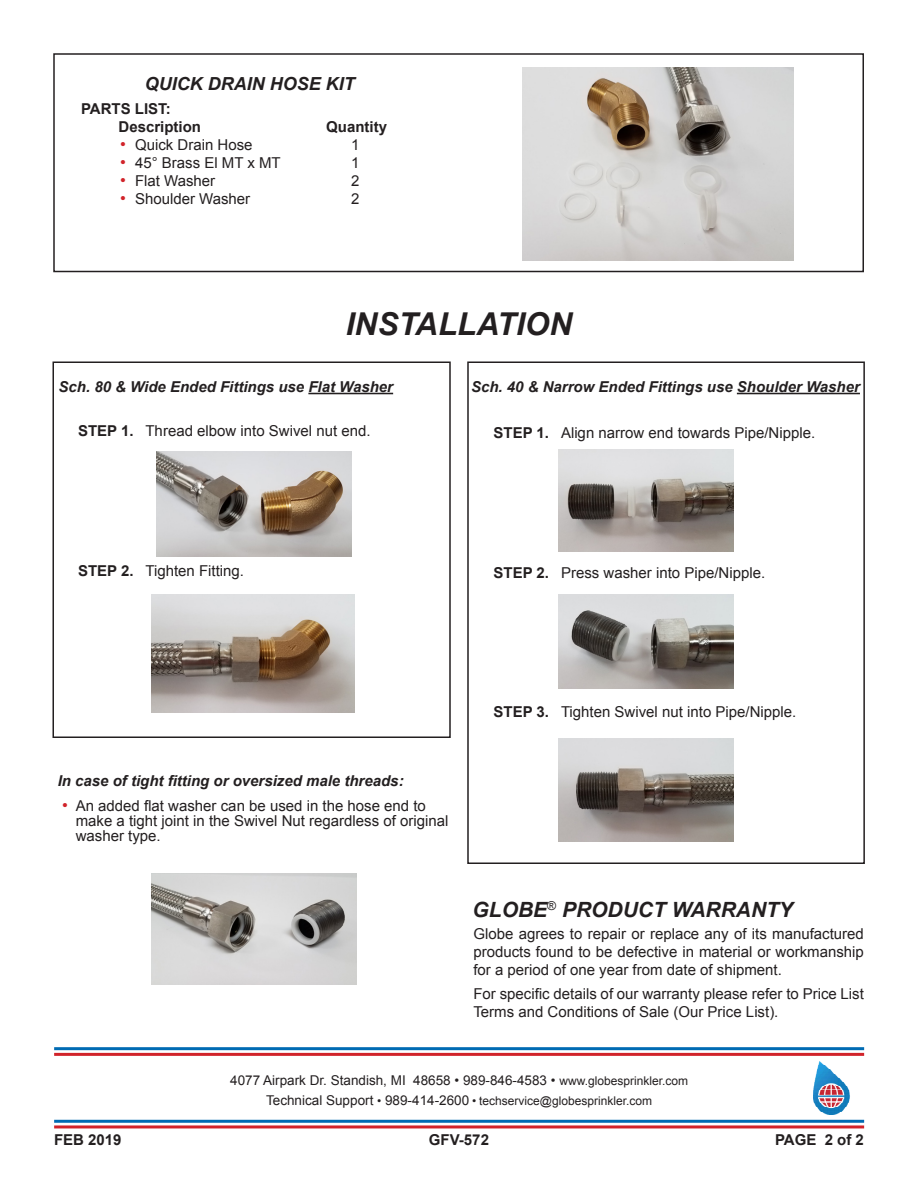
<style>
.page{position:relative;width:918px;height:1188px;background:#fff}
.page>*{position:absolute;margin:0;border:0;box-sizing:border-box;transform-origin:0 0}
.Heading_Center_CM{font:italic 700 31.5px "Arial";color:#231f20}
.Warranty_HeadingCM{font:italic 700 21px "Arial";color:#231f20}
.Heading_Center_CM-2{font:italic 700 18px "Arial";color:#231f20}
.Body_TextCM{font:15px/18px "Arial";color:#231f20}
.Sub_headCM{font:italic 700 15px "Arial";color:#231f20}
.Sub_headCM_2{font:700 15px "Arial";color:#231f20}
.Contact_textCM{font:13.5px "Arial";color:#231f20}
.Contact_textCM-2{font:12px "Arial";color:#231f20}
.s1{font-size:16.5px;color:#d1232a}
.s2{font-weight:700}
.s3{font-size:12px}
.s4{font-size:13.5px}
</style>
<div class="page">
<div style="left:52px;top:362px;width:399px;height:376px;border:2px solid #231f20"></div>
<div style="left:467px;top:362px;width:398px;height:502px;border:2px solid #231f20"></div>
<div style="left:53px;top:53px;width:811px;height:219px;border:2px solid #231f20"></div>
<hr style="left:308px;top:393px;width:85px;height:1px;background:#231f20">
<hr style="left:737px;top:393px;width:123px;height:1px;background:#231f20">
<hr style="left:54px;top:1047px;width:810px;height:3px;background:#006bb3">
<hr style="left:54px;top:1053px;width:810px;height:3px;background:#d1232a">
<hr style="left:54px;top:1120px;width:810px;height:3px;background:#006bb3">
<hr style="left:54px;top:1125px;width:810px;height:3px;background:#d1232a">
<img style="left:813px;top:1061px;width:37px;height:53px">
<img style="left:523px;top:68px;width:270px;height:193px">
<img style="left:157px;top:452px;width:195px;height:104px">
<img style="left:152px;top:594px;width:203px;height:119px">
<img style="left:558px;top:594px;width:176px;height:94px">
<img style="left:558px;top:449px;width:176px;height:103px">
<img style="left:558px;top:738px;width:176px;height:104px">
<img style="left:152px;top:873px;width:205px;height:111px">
<p class="Heading_Center_CM-2" style="left:145px;top:72px;width:212px">QUICK DRAIN HOSE KIT</p>
<p class="Sub_headCM_2" style="left:81px;top:99px;width:91px">PARTS LIST:</p>
<p class="Sub_headCM_2" style="left:119px;top:117px;width:84px">Description</p>
<p class="Sub_headCM_2" style="left:326px;top:117px;width:62px">Quantity</p>
<p class="Body_TextCM" style="left:120px;top:136px;width:134px"><span class="s1">•</span> Quick Drain Hose</p>
<p class="Body_TextCM" style="left:351px;top:136px;width:10px">1</p>
<p class="Body_TextCM" style="left:120px;top:154px;width:162px"><span class="s1">•</span> 45° Brass El MT x MT</p>
<p class="Body_TextCM" style="left:351px;top:154px;width:10px">1</p>
<p class="Body_TextCM" style="left:120px;top:172px;width:97px"><span class="s1">•</span> Flat Washer</p>
<p class="Body_TextCM" style="left:351px;top:172px;width:10px">2</p>
<p class="Body_TextCM" style="left:120px;top:190px;width:132px"><span class="s1">•</span> Shoulder Washer</p>
<p class="Body_TextCM" style="left:351px;top:190px;width:10px">2</p>
<p class="Heading_Center_CM" style="left:346px;top:303px;width:228px">INSTALLATION</p>
<p class="Sub_headCM" style="left:58px;top:377px;width:336px">Sch. 80 &amp; Wide Ended Fittings use Flat Washer</p>
<p class="Sub_headCM" style="left:471px;top:377px;width:390px">Sch. 40 &amp; Narrow Ended Fittings use Shoulder Washer</p>
<p class="Body_TextCM" style="left:78px;top:422px;width:294px"><span class="s2">STEP 1.</span> Thread elbow into Swivel nut end.</p>
<p class="Body_TextCM" style="left:494px;top:424px;width:323px"><span class="s2">STEP 1.</span> Align narrow end towards Pipe/Nipple.</p>
<p class="Body_TextCM" style="left:78px;top:562px;width:168px"><span class="s2">STEP 2.</span> Tighten Fitting.</p>
<p class="Body_TextCM" style="left:494px;top:564px;width:273px"><span class="s2">STEP 2.</span> Press washer into Pipe/Nipple.</p>
<p class="Sub_headCM" style="left:58px;top:771px;width:347px">In case of tight fitting or oversized male threads:</p>
<p class="Body_TextCM" style="left:76px;top:799px;width:374px;line-height:15px;text-indent:-14px"><span class="s1">•</span> An added flat washer can be used in the hose end to make a tight joint in the Swivel Nut regardless of original washer type.</p>
<p class="Body_TextCM" style="left:494px;top:703px;width:304px"><span class="s2">STEP 3.</span> Tighten Swivel nut into Pipe/Nipple.</p>
<p class="Warranty_HeadingCM" style="left:472px;top:895px;width:322px">GLOBE<sup>®</sup> PRODUCT WARRANTY</p>
<p class="Body_TextCM" style="left:473px;top:925px;width:392px;text-align:justify">Globe agrees to repair or replace any of its manufactured products found to be defective in material or workmanship for a period of one year from date of shipment.</p>
<p class="Body_TextCM" style="left:473px;top:985px;width:392px">For specific details of our warranty please refer to Price List<br>Terms and Conditions of Sale (Our Price List).</p>
<p class="Contact_textCM" style="left:230px;top:1071px;width:459px">4077 Airpark Dr. Standish, MI 48658 • 989-846-4583 • <span class="s3">www.globesprinkler.com</span></p>
<p class="Contact_textCM-2" style="left:266px;top:1093px;width:388px"><span class="s4">Technical Support</span> • <span class="s4">989-414-2600</span> • techservice@globesprinkler.com</p>
<p class="Sub_headCM_2" style="left:54px;top:1130px;width:69px">FEB 2019</p>
<p class="Sub_headCM_2" style="left:429px;top:1129px;width:62px">GFV-572</p>
<p class="Sub_headCM_2" style="left:775px;top:1130px;width:90px">PAGE 2 of 2</p>
</div>
